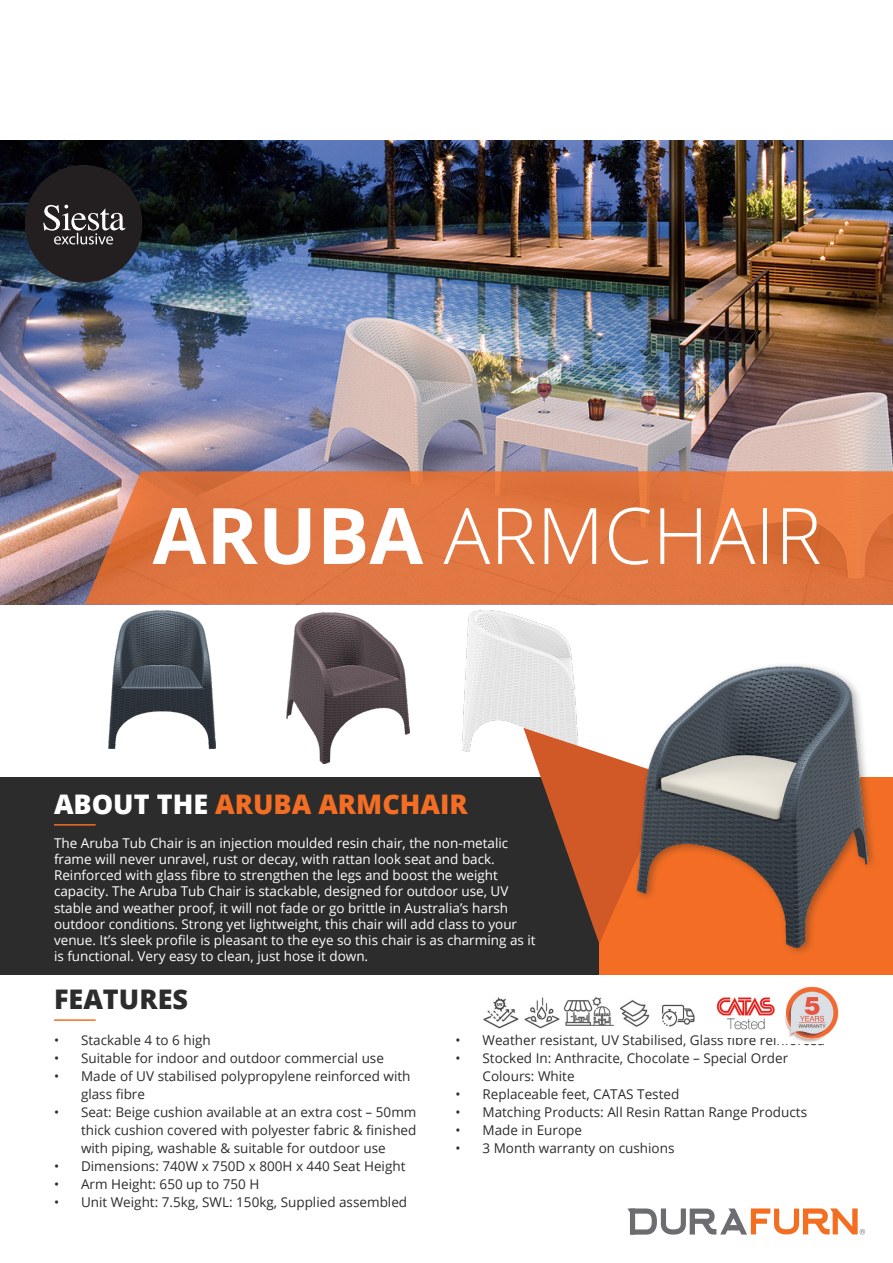
<style>
.page{position:relative;width:893px;height:1263px;background:#fff}
.page>*{position:absolute;margin:0;border:0;box-sizing:border-box;transform-origin:0 0}
.t1{font:300 78px "Open Sans";color:#fff}
.t2{font:800 27px "Open Sans";color:#f36e24}
.t3{font:800 27px "Open Sans";color:#2b2c2b}
.t4{font:13.5px/18px "Open Sans";color:#2b2c2b}
.t5{font:13.5px/16.2px "Open Sans";color:#fff}
.s1{font-weight:700}
.s2{color:#fff}
</style>
<div class="page">
<img style="left:0;top:140px;width:893px;height:464px">
<div style="left:0;top:777px;width:600px;height:198px;background:#2b2c2b"></div>
<div style="left:600px;top:777px;width:293px;height:198px;background:#f36e24"></div>
<svg style="left:85px;top:471px;width:808px;height:133px;background:#de7642"></svg>
<img style="left:463px;top:611px;width:115px;height:141px">
<hr style="left:54px;top:824px;width:42px;height:1px;background:#f36e24">
<svg style="left:523px;top:728px;width:110px;height:216px"></svg>
<hr style="left:54px;top:1019px;width:42px;height:2px;background:#f36e24">
<img style="left:109px;top:611px;width:107px;height:138px">
<img style="left:286px;top:613px;width:124px;height:150px">
<div style="left:633px;top:662px;width:245px;height:296px;background:#231f20;opacity:.39"></div>
<img style="left:638px;top:667px;width:229px;height:280px">
<svg style="left:627px;top:1208px;width:238px;height:26px"></svg>
<div style="left:25px;top:165px;width:117px;height:117px;background:#231f20;border-radius:50%"></div>
<svg style="left:43px;top:205px;width:82px;height:39px"></svg>
<img style="left:785px;top:986px;width:54px;height:56px">
<img style="left:716px;top:997px;width:59px;height:33px">
<img style="left:483px;top:997px;width:77px;height:32px">
<img style="left:563px;top:996px;width:132px;height:31px">
<p class="t1" style="left:153px;top:482px;width:670px"><span class="s1">ARUBA</span> ARMCHAIR</p>
<p class="t2" style="left:54px;top:783px;width:415px"><span class="s2">ABOUT THE</span> ARUBA ARMCHAIR</p>
<p class="t5" style="left:54px;top:834px;width:483px">The Aruba Tub Chair is an injection moulded resin chair, the non-metalic frame will never unravel, rust or decay, with rattan look seat and back.<br>Reinforced with glass fibre to strengthen the legs and boost the weight capacity. The Aruba Tub Chair is stackable, designed for outdoor use, UV stable and weather proof, it will not fade or go brittle in Australia’s harsh outdoor conditions. Strong yet lightweight, this chair will add class to your venue. It’s sleek profile is pleasant to the eye so this chair is as charming as it is functional. Very easy to clean, just hose it down.</p>
<p class="t3" style="left:54px;top:979px;width:136px">FEATURES</p>
<p class="t4" style="left:54px;top:1031px;width:158px">• Stackable 4 to 6 high</p>
<p class="t4" style="left:54px;top:1049px;width:331px">• Suitable for indoor and outdoor commercial use</p>
<p class="t4" style="left:81px;top:1067px;width:331px;text-indent:-27px">• Made of UV stabilised polypropylene reinforced with glass fibre</p>
<p class="t4" style="left:81px;top:1103px;width:337px;text-align:justify;text-indent:-27px">• Seat: Beige cushion available at an extra cost – 50mm thick cushion covered with polyester fabric &amp; finished with piping, washable &amp; suitable for outdoor use</p>
<p class="t4" style="left:54px;top:1157px;width:353px">• Dimensions: 740W x 750D x 800H x 440 Seat Height</p>
<p class="t4" style="left:54px;top:1175px;width:207px">• Arm Height: 650 up to 750 H</p>
<p class="t4" style="left:54px;top:1193px;width:355px">• Unit Weight: 7.5kg, SWL: 150kg, Supplied assembled</p>
<p class="t4" style="left:455px;top:1031px;width:371px">• Weather resistant, UV Stabilised, Glass fibre reinforced</p>
<p class="t4" style="left:482px;top:1049px;width:307px;text-indent:-27px">• Stocked In: Anthracite, Chocolate – Special Order<br>Colours: White</p>
<p class="t4" style="left:455px;top:1085px;width:225px">• Replaceable feet, CATAS Tested</p>
<p class="t4" style="left:455px;top:1103px;width:353px">• Matching Products: All Resin Rattan Range Products</p>
<p class="t4" style="left:455px;top:1121px;width:128px">• Made in Europe</p>
<p class="t4" style="left:455px;top:1139px;width:221px">• 3 Month warranty on cushions</p>
</div>
